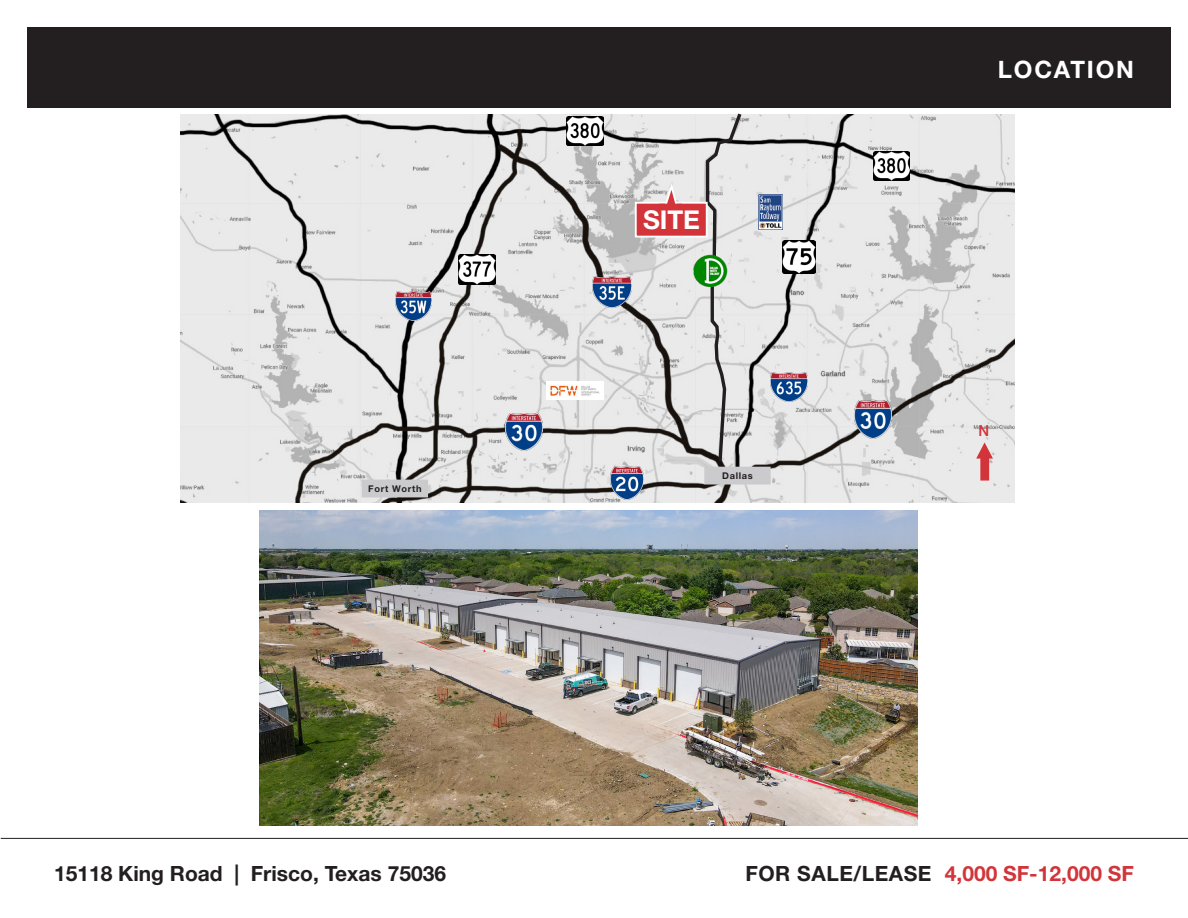
<style>
.page{position:relative;width:1188px;height:918px;background:#fff}
.page>*{position:absolute;margin:0;border:0;box-sizing:border-box;transform-origin:0 0}
.t1{font:700 25.95px "Helvetica Neue LT Std";color:#fff}
.Page_Titles{font:700 24px "Helvetica Neue LT Std";letter-spacing:.075em;color:#fff}
.Subhead{font:700 21px "Helvetica Neue LT Std";color:#231f20}
.Subhead-2{font:700 21px "Helvetica Neue LT Std";letter-spacing:.025em;color:#d23439}
.t2{font:500 15.3px "Helvetica Neue LT Std";color:#d23439}
.Page_Titles-2{font:700 9.3px "Helvetica Neue LT Std";letter-spacing:.075em;color:#231f20}
.s1{color:#231f20}
</style>
<div class="page">
<hr style="left:1px;top:838px;width:1187px;height:1px;background:#231f20">
<div style="left:27px;top:27px;width:1144px;height:81px;background:#231f20"></div>
<img style="left:181px;top:114px;width:834px;height:389px">
<img style="left:855px;top:401px;width:37px;height:37px">
<img style="left:506px;top:414px;width:37px;height:37px">
<img style="left:771px;top:372px;width:37px;height:30px">
<img style="left:546px;top:382px;width:57px;height:17px">
<img style="left:759px;top:194px;width:23px;height:35px">
<div style="left:706px;top:469px;width:63px;height:14px;background:#cbcbcd"></div>
<div style="left:704px;top:467px;width:67px;height:18px;border:4px solid #cbcbcd"></div>
<div style="left:364px;top:482px;width:62px;height:13px;background:#cbcbcd"></div>
<div style="left:362px;top:480px;width:66px;height:17px;border:4px solid #cbcbcd"></div>
<img style="left:592px;top:276px;width:39px;height:31px">
<img style="left:782px;top:241px;width:33px;height:33px">
<img style="left:873px;top:152px;width:37px;height:29px">
<img style="left:567px;top:117px;width:36px;height:29px">
<svg style="left:704px;top:113px;width:40px;height:352px;background:#cfcfcf"></svg>
<img style="left:694px;top:255px;width:34px;height:31px">
<div style="left:635px;top:202px;width:73px;height:36px;background:#d23439;border:2px solid #fff"></div>
<svg style="left:663px;top:184px;width:16px;height:20px"></svg>
<div style="left:659px;top:204px;width:23px;height:7px;background:#d23439"></div>
<img style="left:395px;top:292px;width:36px;height:29px">
<img style="left:458px;top:255px;width:37px;height:29px">
<img style="left:610px;top:467px;width:33px;height:32px">
<div style="left:980px;top:455px;width:9px;height:26px;background:#d23439;border:1px solid #d23439"></div>
<svg style="left:975px;top:442px;width:19px;height:17px"></svg>
<img style="left:259px;top:511px;width:659px;height:315px">
<p class="Page_Titles-2" style="left:368px;top:483px;width:55px">Fort Worth</p>
<p class="t1" style="left:643px;top:203px;width:59px">SITE</p>
<p class="Page_Titles-2" style="left:722px;top:470px;width:32px">Dallas</p>
<p class="Page_Titles" style="left:998px;top:54px;width:138px">LOCATION</p>
<p class="t2" style="left:978px;top:421px;width:12px">N</p>
<p class="Subhead" style="left:54px;top:861px;width:394px">15118 King Road | Frisco, Texas 75036</p>
<p class="Subhead-2" style="left:745px;top:861px;width:390px"><span class="s1">FOR SALE/LEASE</span> 4,000 SF-12,000 SF</p>
</div>
